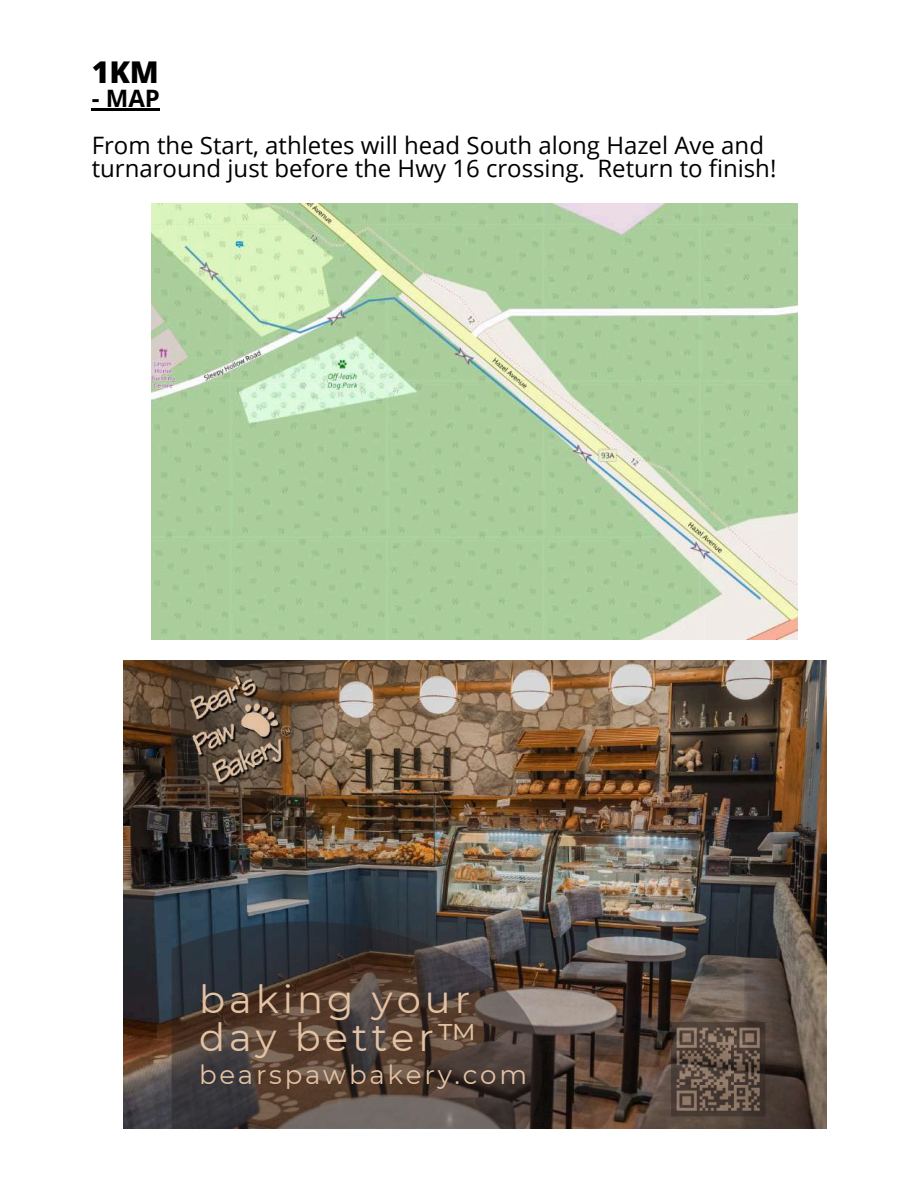
<style>
.page{position:relative;width:918px;height:1188px;background:#fff}
.page>*{position:absolute;margin:0;border:0;box-sizing:border-box;transform-origin:0 0}
.t1{font:38.4px/38px "Montserrat";letter-spacing:.105em;color:#e3c2a4}
.t2{font:800 30px "Open Sans";color:#000}
.t3{font:26.1px "Montserrat";letter-spacing:.105em;color:#e3c2a4}
.t4{font:24px/23.7px "Open Sans";color:#000}
.t5{font:700 24px "Open Sans";color:#000}
</style>
<div class="page">
<img style="left:152px;top:203px;width:646px;height:437px">
<hr style="left:92px;top:109px;width:68px;height:2px;background:#000">
<img style="left:123px;top:660px;width:704px;height:468px">
<svg style="left:172px;top:921px;width:370px;height:208px;background:#4a3f3b"></svg>
<img style="left:663px;top:1014px;width:109px;height:109px">
<img style="left:172px;top:660px;width:181px;height:176px">
<img style="left:190px;top:676px;width:105px;height:109px">
<p class="t2" style="left:92px;top:51px;width:69px">1KM</p>
<p class="t5" style="left:92px;top:81px;width:70px">- MAP</p>
<p class="t4" style="left:92px;top:133px;width:686px">From the Start, athletes will head South along Hazel Ave and turnaround just before the Hwy 16 crossing. Return to finish!</p>
<h1 class="t1" style="left:199px;top:981px;width:280px">baking your day better™</h1>
<p class="t3" style="left:199px;top:1059px;width:330px">bearspawbakery.com</p>
</div>
